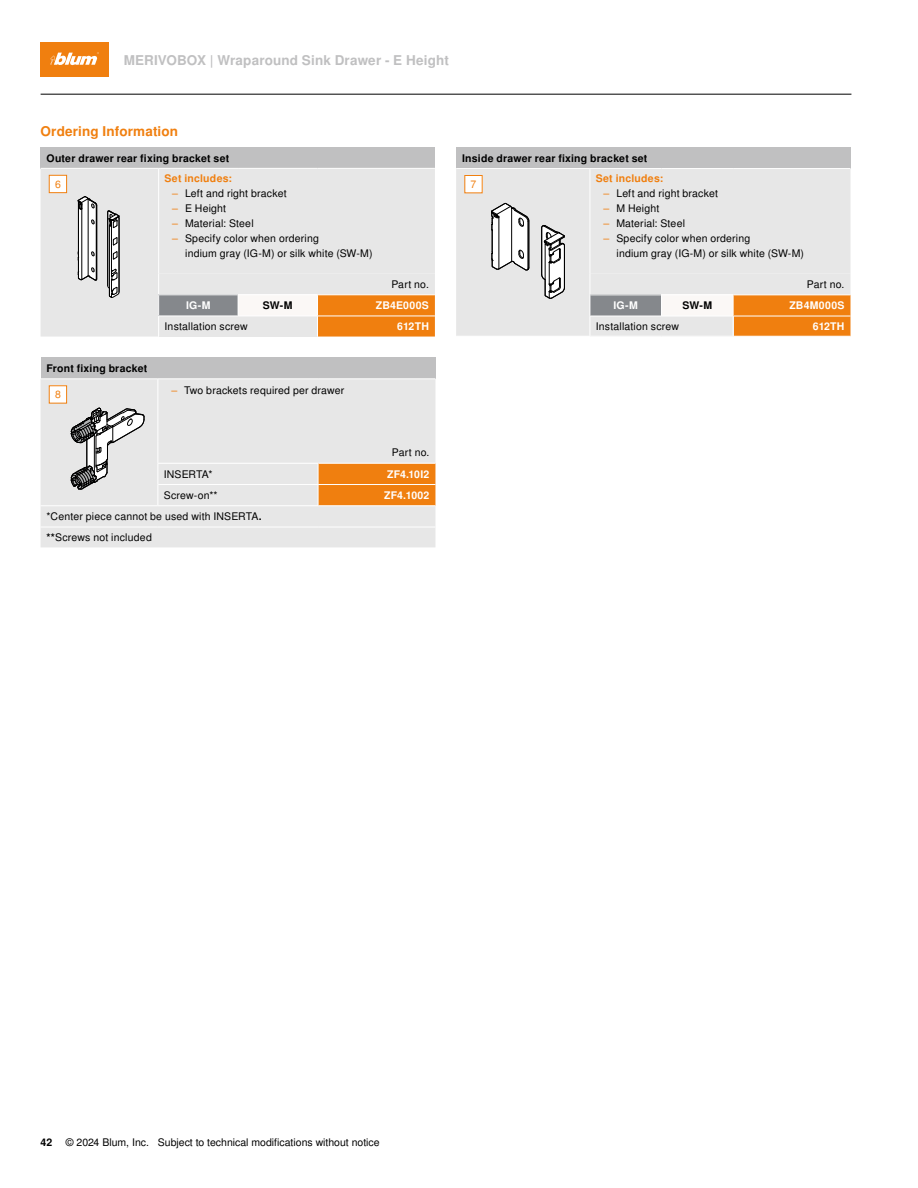
<style>
.page{position:relative;width:918px;height:1188px;background:#fff}
.page>*{position:absolute;margin:0;border:0;box-sizing:border-box;transform-origin:0 0}
.t1{font:700 13.5px "Nimbus Sans OT";letter-spacing:.01em;color:#c0c0c1}
.t2{font:700 13.5px "Nimbus Sans OT";letter-spacing:.01em;color:#f07f0f}
.t3{font:10.5px/21.3px "Nimbus Sans OT";letter-spacing:.015em;color:#000}
.t4{font:700 10.5px "Nimbus Sans OT";letter-spacing:.02em;color:#000}
.t5{font:700 10.5px "Nimbus Sans OT";letter-spacing:.02em;color:#fff}
.t6{font:700 10.5px "Nimbus Sans OT";letter-spacing:.02em;color:#f07f0f}
.t7{font:10.5px "Nimbus Sans OT";color:#f07f0f}
.s1{color:#f07f0f}
.s2{font-weight:700}
</style>
<div class="page">
<div style="left:41px;top:43px;width:68px;height:34px;background:#f07f0f"></div>
<svg style="left:50px;top:52px;width:49px;height:13px"></svg>
<hr style="left:41px;top:94px;width:810px;height:1px;background:#000">
<div style="left:41px;top:358px;width:394px;height:21px;background:#c0c0c1"></div>
<div style="left:41px;top:379px;width:394px;height:168px;background:#e7e7e7"></div>
<hr style="left:158px;top:379px;width:1px;height:63px;background:#fff">
<hr style="left:41px;top:378px;width:117px;height:1px;background:#fff">
<hr style="left:158px;top:378px;width:160px;height:1px;background:#fff">
<hr style="left:318px;top:378px;width:117px;height:1px;background:#fff">
<hr style="left:41px;top:505px;width:117px;height:1px;background:#fff">
<hr style="left:41px;top:527px;width:117px;height:1px;background:#fff">
<hr style="left:158px;top:527px;width:160px;height:1px;background:#fff">
<hr style="left:318px;top:527px;width:117px;height:1px;background:#fff">
<svg style="left:158px;top:442px;width:277px;height:64px;background:#eacbad"></svg>
<hr style="left:158px;top:484px;width:160px;height:1px;background:#fff">
<hr style="left:318px;top:484px;width:117px;height:1px;background:#fff">
<div style="left:49px;top:386px;width:18px;height:17px;background:#fff"></div>
<div style="left:49px;top:385px;width:18px;height:19px;border:1px solid #f07f0f"></div>
<div style="left:41px;top:404px;width:110px;height:87px;background:#e7e7e7"></div>
<svg style="left:71px;top:408px;width:74px;height:82px"></svg>
<div style="left:41px;top:147px;width:394px;height:21px;background:#c0c0c1"></div>
<div style="left:41px;top:169px;width:394px;height:168px;background:#e7e7e7"></div>
<hr style="left:158px;top:169px;width:1px;height:105px;background:#fff">
<svg style="left:158px;top:274px;width:277px;height:63px;background:#e3c4a5"></svg>
<hr style="left:158px;top:316px;width:80px;height:1px;background:#fff">
<hr style="left:238px;top:316px;width:80px;height:1px;background:#fff">
<div style="left:49px;top:175px;width:18px;height:18px;background:#fff"></div>
<div style="left:49px;top:175px;width:18px;height:18px;border:1px solid #f07f0f"></div>
<div style="left:58px;top:194px;width:82px;height:117px;background:#e7e7e7"></div>
<svg style="left:107px;top:210px;width:13px;height:88px"></svg>
<svg style="left:78px;top:196px;width:19px;height:85px;background:#b5b5b5"></svg>
<div style="left:456px;top:148px;width:394px;height:21px;background:#c0c0c1"></div>
<div style="left:456px;top:169px;width:394px;height:167px;background:#e7e7e7"></div>
<hr style="left:590px;top:169px;width:1px;height:105px;background:#fff">
<hr style="left:456px;top:168px;width:134px;height:1px;background:#fff">
<hr style="left:590px;top:168px;width:72px;height:1px;background:#fff">
<hr style="left:662px;top:168px;width:71px;height:1px;background:#fff">
<hr style="left:733px;top:168px;width:118px;height:1px;background:#fff">
<svg style="left:590px;top:274px;width:260px;height:62px;background:#e3c2a3"></svg>
<hr style="left:590px;top:316px;width:72px;height:1px;background:#fff">
<hr style="left:662px;top:316px;width:71px;height:1px;background:#fff">
<div style="left:465px;top:176px;width:17px;height:17px;background:#fff"></div>
<div style="left:464px;top:198px;width:117px;height:104px;background:#e7e7e7"></div>
<svg style="left:541px;top:225px;width:24px;height:74px"></svg>
<hr style="left:529px;top:221px;width:1px;height:47px;background:#000">
<svg style="left:491px;top:203px;width:38px;height:68px"></svg>
<p class="t1" style="left:124px;top:52px;width:327px">MERIVOBOX | Wraparound Sink Drawer - E Height</p>
<p class="t2" style="left:41px;top:124px;width:139px">Ordering Information</p>
<p class="t4" style="left:47px;top:152px;width:184px">Outer drawer rear fixing bracket set</p>
<p class="t6" style="left:165px;top:172px;width:69px">Set includes:</p>
<p class="t7" style="left:55px;top:178px;width:7px">6</p>
<p class="t3" style="left:172px;top:183px;width:116px"><span class="s1">‒</span> Left and right bracket</p>
<p class="t3" style="left:172px;top:198px;width:55px"><span class="s1">‒</span> E Height</p>
<p class="t3" style="left:172px;top:213px;width:83px"><span class="s1">‒</span> Material: Steel</p>
<p class="t3" style="left:172px;top:228px;width:148px"><span class="s1">‒</span> Specify color when ordering</p>
<p class="t3" style="left:185px;top:243px;width:189px">indium gray (IG-M) or silk white (SW-M)</p>
<p class="t3" style="left:391px;top:274px;width:39px">Part no.</p>
<p class="t4" style="left:47px;top:362px;width:102px">Front fixing bracket</p>
<p class="t7" style="left:55px;top:388px;width:7px">8</p>
<p class="t5" style="left:186px;top:299px;width:26px">IG-M</p>
<p class="t4" style="left:263px;top:299px;width:31px">SW-M</p>
<p class="t5" style="left:376px;top:299px;width:55px">ZB4E000S</p>
<p class="t3" style="left:165px;top:316px;width:85px">Installation screw</p>
<p class="t5" style="left:397px;top:320px;width:33px">612TH</p>
<p class="t3" style="left:171px;top:380px;width:174px"><span class="s1">‒</span> Two brackets required per drawer</p>
<p class="t3" style="left:392px;top:442px;width:39px">Part no.</p>
<p class="t3" style="left:164px;top:464px;width:50px">INSERTA*</p>
<p class="t5" style="left:387px;top:468px;width:44px">ZF4.10I2</p>
<p class="t3" style="left:164px;top:485px;width:55px">Screw-on**</p>
<p class="t5" style="left:384px;top:489px;width:47px">ZF4.1002</p>
<p class="t3" style="left:47px;top:506px;width:217px">*Center piece cannot be used with INSERTA<span class="s2">. **</span>Screws not included</p>
<p class="t4" style="left:462px;top:152px;width:187px">Inside drawer rear fixing bracket set</p>
<p class="t6" style="left:596px;top:172px;width:69px">Set includes:</p>
<p class="t7" style="left:471px;top:178px;width:7px">7</p>
<p class="t3" style="left:604px;top:183px;width:116px"><span class="s1">‒</span> Left and right bracket</p>
<p class="t3" style="left:604px;top:198px;width:57px"><span class="s1">‒</span> M Height</p>
<p class="t3" style="left:604px;top:213px;width:83px"><span class="s1">‒</span> Material: Steel</p>
<p class="t3" style="left:604px;top:228px;width:148px"><span class="s1">‒</span> Specify color when ordering</p>
<p class="t3" style="left:617px;top:243px;width:189px">indium gray (IG-M) or silk white (SW-M)</p>
<p class="t3" style="left:807px;top:274px;width:39px">Part no.</p>
<p class="t5" style="left:614px;top:299px;width:26px">IG-M</p>
<p class="t4" style="left:682px;top:299px;width:31px">SW-M</p>
<p class="t5" style="left:789px;top:299px;width:57px">ZB4M000S</p>
<p class="t3" style="left:596px;top:316px;width:85px">Installation screw</p>
<p class="t5" style="left:813px;top:320px;width:33px">612TH</p>
<p class="t4" style="left:40px;top:1136px;width:13px">42</p>
<p class="t3" style="left:66px;top:1132px;width:315px">© 2024 Blum, Inc. Subject to technical modifications without notice</p>
</div>
